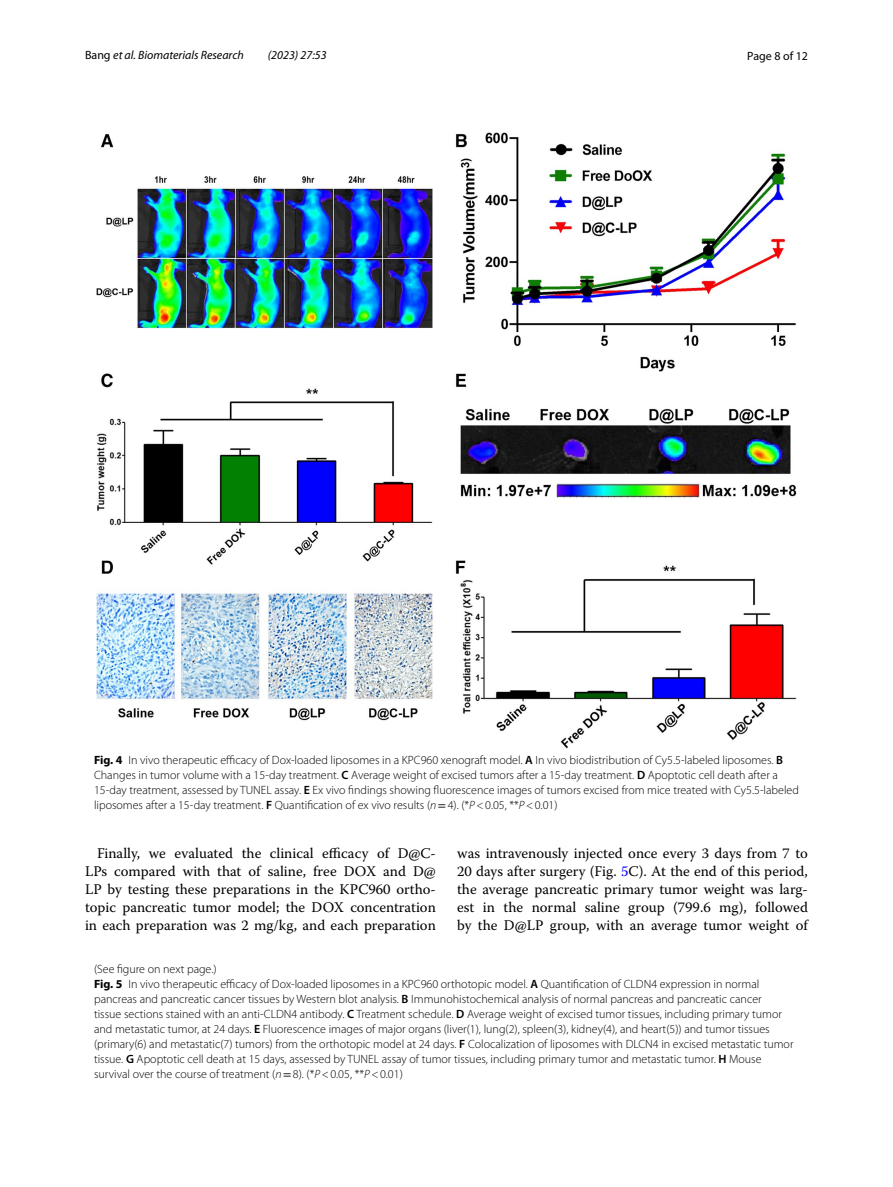
<style>
.page{position:relative;width:893px;height:1187px;background:#fff}
.page>*{position:absolute;margin:0;border:0;box-sizing:border-box;transform-origin:0 0}
.t1{font:14.7px/18px "Warnock Pro";color:#000;text-align:justify}
.t2{font:300 12px/15px "Myriad Pro";color:#000}
.t3{font:italic 12px "Myriad Pro";color:#000}
.t4{font:12px "Myriad Pro";color:#000}
.s1{font-style:normal}
.s2{font-weight:700}
.s3{font-weight:600}
.s4{font-style:italic}
.s5{font-family:"STIX";font-weight:400}
.s6{color:#00f}
</style>
<div class="page">
<img style="left:96px;top:133px;width:701px;height:615px">
<p class="t3" style="left:85px;top:48px;width:160px"><span class="s1">Bang</span> et al. Biomaterials Research</p>
<p class="t3" style="left:268px;top:48px;width:60px">(2023) 27:53</p>
<p class="t4" style="left:747px;top:48px;width:62px">Page 8 of 12</p>
<p class="t2" style="left:94px;top:752px;width:706px"><span class="s2">Fig. 4</span> In vivo therapeutic efficacy of Dox-loaded liposomes in a KPC960 xenograft model. <span class="s3">A</span> In vivo biodistribution of Cy5.5-labeled liposomes. <span class="s3">B </span>Changes in tumor volume with a 15-day treatment. <span class="s3">C</span> Average weight of excised tumors after a 15-day treatment. <span class="s3">D</span> Apoptotic cell death after a 15-day treatment, assessed by TUNEL assay. <span class="s3">E</span> Ex vivo findings showing fluorescence images of tumors excised from mice treated with Cy5.5-labeled liposomes after a 15-day treatment. <span class="s3">F</span> Quantification of ex vivo results (<span class="s4">n</span><span class="s5">=</span>4). (*<span class="s4">P</span>&lt;0.05, **<span class="s4">P</span>&lt;0.01)</p>
<p class="t1" style="left:85px;top:843px;width:352px;text-indent:12px">Finally, we evaluated the clinical efficacy of D@C-LPs compared with that of saline, free DOX and D@ LP by testing these preparations in the KPC960 ortho&shy;topic pancreatic tumor model; the DOX concentration in each preparation was 2 mg/kg, and each preparation</p>
<p class="t1" style="left:457px;top:843px;width:352px">was intravenously injected once every 3 days from 7 to 20 days after surgery (Fig. <span class="s6">5</span>C). At the end of this period, the average pancreatic primary tumor weight was larg&shy;est in the normal saline group (799.6 mg), followed by the D@LP group, with an average tumor weight of</p>
<p class="t2" style="left:94px;top:961px;width:701px">(See figure on next page.)<br><span class="s2">Fig. 5</span> In vivo therapeutic efficacy of Dox-loaded liposomes in a KPC960 orthotopic model. <span class="s3">A</span> Quantification of CLDN4 expression in normal pancreas and pancreatic cancer tissues by Western blot analysis. <span class="s3">B</span> Immunohistochemical analysis of normal pancreas and pancreatic cancer<br>tissue sections stained with an anti-CLDN4 antibody. <span class="s3">C</span> Treatment schedule. <span class="s3">D</span> Average weight of excised tumor tissues, including primary tumor and metastatic tumor, at 24 days. <span class="s3">E</span> Fluorescence images of major organs (liver(1), lung(2), spleen(3), kidney(4), and heart(5)) and tumor tissues (primary(6) and metastatic(7) tumors) from the orthotopic model at 24 days. <span class="s3">F</span> Colocalization of liposomes with DLCN4 in excised metastatic tumor tissue. <span class="s3">G</span> Apoptotic cell death at 15 days, assessed by TUNEL assay of tumor tissues, including primary tumor and metastatic tumor. <span class="s3">H</span> Mouse survival over the course of treatment (<span class="s4">n</span><span class="s5">=</span>8). (*<span class="s4">P</span>&lt;0.05, **<span class="s4">P</span>&lt;0.01)</p>
</div>
